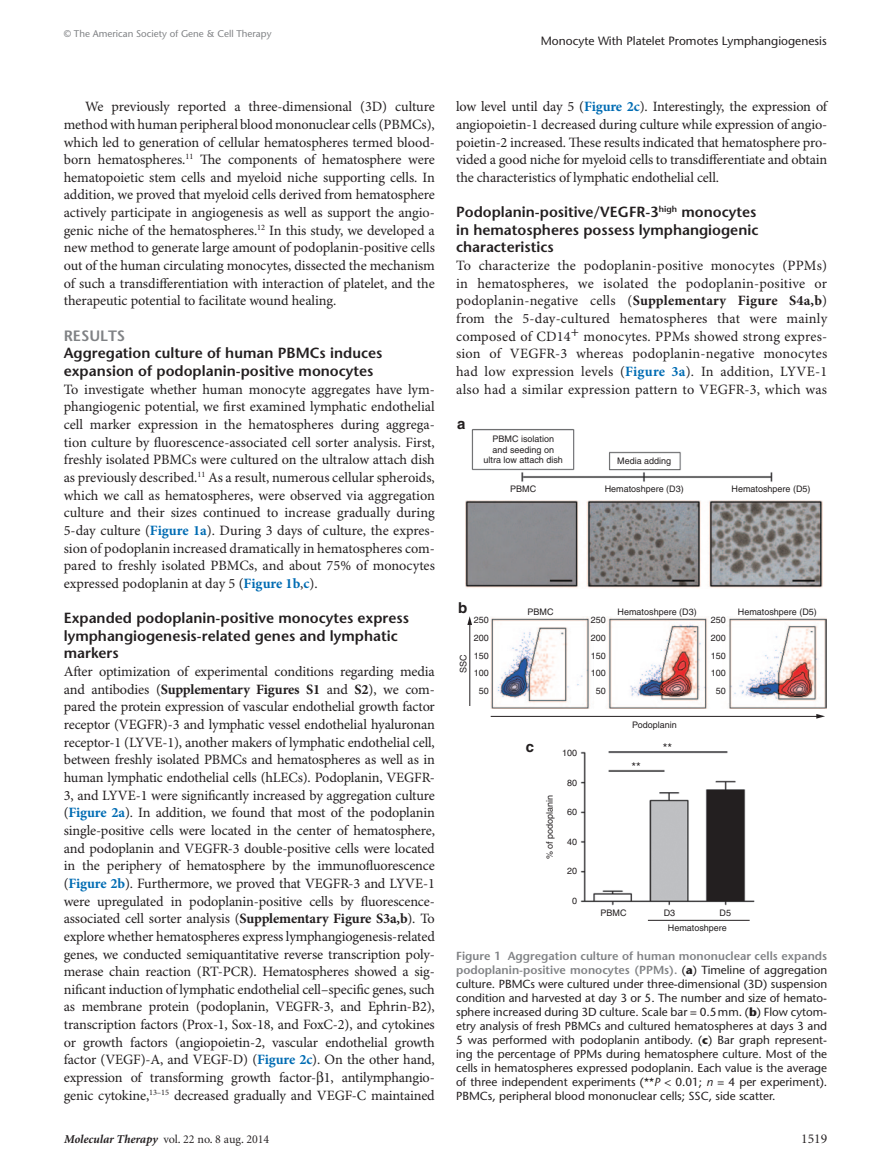
<style>
.page{position:relative;width:891px;height:1175px;background:#fff}
.page>*{position:absolute;margin:0;border:0;box-sizing:border-box;transform-origin:0 0}
.t1{font:600 15px "ITC Stone Sans";color:#808285}
.t2{font:700 15px "Helvetica";color:#231f20}
.t3{font:600 14.7px/17.7px "ITC Stone Sans";color:#231f20}
.t4{font:14.25px/17.7px "Minion Pro";letter-spacing:-.005em;color:#231f20;text-align:justify}
.t5{font:13.5px "Minion";color:#231f20}
.t6{font:12px "Stone Sans";color:#231f20}
.t7{font:12px "Minion";color:#231f20}
.t8{font:12px "Helvetica";color:#231f20}
.t9{font:11.7px/14.1px "Stone Sans";color:#231f20;text-align:justify}
.t10{font:600 11.7px/14.1px "ITC Stone Sans";color:#808285}
.t11{font:9.75px "Stone Sans";color:#808285}
.t12{font:9px/10.8px "Helvetica";color:#231f20;text-align:center}
.s1{font-weight:700;color:#006cb3}
.s2{font-weight:700}
.s3{font-family:"Stone Sans";font-weight:400;color:#231f20}
.s4{font-family:"Stone Sans";font-weight:700;color:#231f20}
.s5{font-style:italic}
.s6{font-weight:700;font-style:italic}
</style>
<div class="page">
<img style="left:471px;top:429px;width:302px;height:53px">
<img style="left:466px;top:501px;width:357px;height:87px">
<img style="left:490px;top:617px;width:336px;height:91px">
<img style="left:580px;top:751px;width:175px;height:155px">
<hr style="left:469px;top:623px;width:1px;height:83px;background:#231f20">
<svg style="left:467px;top:616px;width:5px;height:9px"></svg>
<hr style="left:491px;top:716px;width:327px;height:1px;background:#231f20">
<svg style="left:816px;top:714px;width:9px;height:4px"></svg>
<hr style="left:648px;top:919px;width:102px;height:1px;background:#231f20">
<p class="t11" style="left:64px;top:28px;width:209px">© The American Society of Gene &amp; Cell Therapy</p>
<p class="t4" style="left:64px;top:98px;width:373px;text-indent:21px">We previously reported a three-dimensional (3D) culture method with human peripheral blood mononuclear cells (PBMCs), which led to generation of cellular hematospheres termed blood&shy;born hematospheres.<sup>11</sup> The components of hematosphere were hematopoietic stem cells and myeloid niche supporting cells. In addition, we proved that myeloid cells derived from hematosphere actively participate in angiogenesis as well as support the angio&shy;genic niche of the hematospheres.<sup>12</sup> In this study, we developed a new method to generate large amount of podoplanin-positive cells out of the human circulating monocytes, dissected the mechanism of such a transdifferentiation with interaction of platelet, and the therapeutic potential to facilitate wound healing.</p>
<p class="t1" style="left:64px;top:326px;width:63px">RESULTS</p>
<p class="t3" style="left:64px;top:344px;width:320px">Aggregation culture of human PBMCs induces expansion of podoplanin-positive monocytes</p>
<p class="t4" style="left:64px;top:381px;width:373px">To investigate whether human monocyte aggregates have lym&shy;phangiogenic potential, we first examined lymphatic endothelial cell marker expression in the hematospheres during aggrega&shy;tion culture by fluorescence-associated cell sorter analysis. First, freshly isolated PBMCs were cultured on the ultralow attach dish as previously described.<sup>11</sup> As a result, numerous cellular spheroids, which we call as hematospheres, were observed via aggregation culture and their sizes continued to increase gradually during 5-day culture (<span class="s1">Figure 1a</span>). During 3 days of culture, the expres&shy;sion of podoplanin increased dramatically in hematospheres com&shy;pared to freshly isolated PBMCs, and about 75% of monocytes expressed podoplanin at day 5 (<span class="s1">Figure 1b</span>,<span class="s1">c</span>).</p>
<p class="t3" style="left:64px;top:609px;width:347px">Expanded podoplanin-positive monocytes express lymphangiogenesis-related genes and lymphatic markers</p>
<p class="t4" style="left:64px;top:663px;width:373px">After optimization of experimental conditions regarding media and antibodies (<span class="s2">Supplementary Figures S1</span> and <span class="s2">S2</span>), we com&shy;pared the protein expression of vascular endothelial growth factor receptor (VEGFR)-3 and lymphatic vessel endothelial hyaluronan receptor-1 (LYVE-1), another makers of lymphatic endothelial cell, between freshly isolated PBMCs and hematospheres as well as in human lymphatic endothelial cells (hLECs). Podoplanin, VEGFR-3, and LYVE-1 were significantly increased by aggregation culture (<span class="s1">Figure 2a</span>). In addition, we found that most of the podoplanin single-positive cells were located in the center of hematosphere, and podoplanin and VEGFR-3 double-positive cells were located in the periphery of hematosphere by the immunofluorescence (<span class="s1">Figure 2b</span>). Furthermore, we proved that VEGFR-3 and LYVE-1 were upregulated in podoplanin-positive cells by fluorescence&shy;associated cell sorter analysis (<span class="s2">Supplementary Figure S3a,b</span>). To explore whether hematospheres express lymphangiogenesis-related genes, we conducted semiquantitative reverse transcription poly&shy;merase chain reaction (RT-PCR). Hematospheres showed a sig&shy;nificant induction of lymphatic endothelial cell–specific genes, such as membrane protein (podoplanin, VEGFR-3, and Ephrin-B2), transcription factors (Prox-1, Sox-18, and FoxC-2), and cytokines or growth factors (angiopoietin-2, vascular endothelial growth factor (VEGF)-A, and VEGF-D) (<span class="s1">Figure 2c</span>). On the other hand, expression of transforming growth factor- 1, antilymphangio&shy;genic cytokine,<sup>13–15</sup> decreased gradually and VEGF-C maintained</p>
<p class="t6" style="left:541px;top:34px;width:287px">Monocyte With Platelet Promotes Lymphangiogenesis</p>
<p class="t4" style="left:456px;top:98px;width:373px">low level until day 5 (<span class="s1">Figure 2c</span>). Interestingly, the expression of angiopoietin-1 decreased during culture while expression of angio&shy;poietin-2 increased. These results indicated that hematosphere pro&shy;vided a good niche for myeloid cells to transdifferentiate and obtain the characteristics of lymphatic endothelial cell.</p>
<p class="t3" style="left:456px;top:203px;width:304px">Podoplanin-positive/VEGFR-3<sup>high</sup> monocytes in hematospheres possess lymphangiogenic characteristics</p>
<p class="t4" style="left:456px;top:257px;width:373px">To characterize the podoplanin-positive monocytes (PPMs) in hematospheres, we isolated the podoplanin-positive or podoplanin-negative cells (<span class="s2">Supplementary Figure S4a,b</span>) from the 5-day-cultured hematospheres that were mainly composed of CD14+ monocytes. PPMs showed strong expres&shy;sion of VEGFR-3 whereas podoplanin-negative monocytes had low expression levels (<span class="s1">Figure 3a</span>). In addition, LYVE-1 also had a similar expression pattern to VEGFR-3, which was</p>
<p class="t2" style="left:457px;top:415px;width:10px">a</p>
<p class="t12" style="left:484px;top:433px;width:81px">PBMC isolation<br>and seeding on ultra low attach dish</p>
<p class="t12" style="left:617px;top:455px;width:56px">Media adding</p>
<p class="t12" style="left:510px;top:483px;width:28px">PBMC</p>
<p class="t12" style="left:605px;top:483px;width:81px">Hematoshpere (D3)</p>
<p class="t12" style="left:732px;top:483px;width:81px">Hematoshpere (D5)</p>
<p class="t2" style="left:458px;top:598px;width:11px">b</p>
<p class="t12" style="left:474px;top:614px;width:17px">250</p>
<p class="t12" style="left:528px;top:606px;width:28px">PBMC</p>
<p class="t12" style="left:591px;top:614px;width:17px">250</p>
<p class="t12" style="left:618px;top:606px;width:81px">Hematoshpere (D3)</p>
<p class="t12" style="left:738px;top:606px;width:81px">Hematoshpere (D5)</p>
<p class="t12" style="left:711px;top:614px;width:17px">250</p>
<p class="t12" style="left:474px;top:632px;width:17px">200</p>
<p class="t12" style="left:591px;top:632px;width:17px">200</p>
<p class="t12" style="left:711px;top:632px;width:17px">200</p>
<p class="t12" style="left:458px;top:673px;width:20px;rotate:-90deg">SSC</p>
<p class="t12" style="left:474px;top:650px;width:17px">150</p>
<p class="t12" style="left:474px;top:667px;width:17px">100</p>
<p class="t12" style="left:591px;top:650px;width:17px">150</p>
<p class="t12" style="left:591px;top:667px;width:17px">100</p>
<p class="t12" style="left:711px;top:650px;width:17px">150</p>
<p class="t12" style="left:711px;top:667px;width:17px">100</p>
<p class="t12" style="left:479px;top:685px;width:12px">50</p>
<p class="t12" style="left:596px;top:685px;width:12px">50</p>
<p class="t12" style="left:716px;top:685px;width:12px">50</p>
<p class="t2" style="left:526px;top:737px;width:10px">c</p>
<p class="t12" style="left:562px;top:747px;width:17px">100</p>
<p class="t12" style="left:632px;top:719px;width:46px">Podoplanin</p>
<p class="t8" style="left:663px;top:740px;width:11px">**</p>
<p class="t8" style="left:632px;top:759px;width:11px">**</p>
<p class="t12" style="left:567px;top:777px;width:12px">80</p>
<p class="t12" style="left:544px;top:859px;width:66px;rotate:-90deg">% of podoplanin</p>
<p class="t12" style="left:567px;top:806px;width:12px">60</p>
<p class="t12" style="left:567px;top:836px;width:12px">40</p>
<p class="t12" style="left:567px;top:865px;width:12px">20</p>
<p class="t12" style="left:572px;top:895px;width:7px">0</p>
<p class="t12" style="left:601px;top:907px;width:28px">PBMC</p>
<p class="t12" style="left:668px;top:905px;width:61px;line-height:14.7px;text-align:left;text-indent:-4px">D3<br>Hematoshpere</p>
<p class="t12" style="left:720px;top:907px;width:13px">D5</p>
<p class="t10" style="left:456px;top:948px;width:373px">Figure 1 Aggregation culture of human mononuclear cells expands podoplanin-positive monocytes (PPMs). <span class="s3">(</span><span class="s4">a</span><span class="s3">) Timeline of aggregation</span></p>
<p class="t9" style="left:456px;top:976px;width:373px">culture. PBMCs were cultured under three-dimensional (3D) suspension condition and harvested at day 3 or 5. The number and size of hemato&shy;sphere increased during 3D culture. Scale bar = 0.5mm. (<span class="s2">b</span>) Flow cytom&shy;etry analysis of fresh PBMCs and cultured hematospheres at days 3 and 5 was performed with podoplanin antibody. (<span class="s2">c</span>) Bar graph represent&shy;ing the percentage of PPMs during hematosphere culture. Most of the cells in hematospheres expressed podoplanin. Each value is the average of three independent experiments (**<span class="s5">P</span> &lt; 0.01; <span class="s5">n</span> = 4 per experiment).<br>PBMCs, peripheral blood mononuclear cells; SSC, side scatter.</p>
<p class="t7" style="left:64px;top:1133px;width:207px"><span class="s6">Molecular Therapy</span> vol. 22 no. 8 aug. 2014</p>
<p class="t5" style="left:801px;top:1132px;width:27px">1519</p>
</div>
